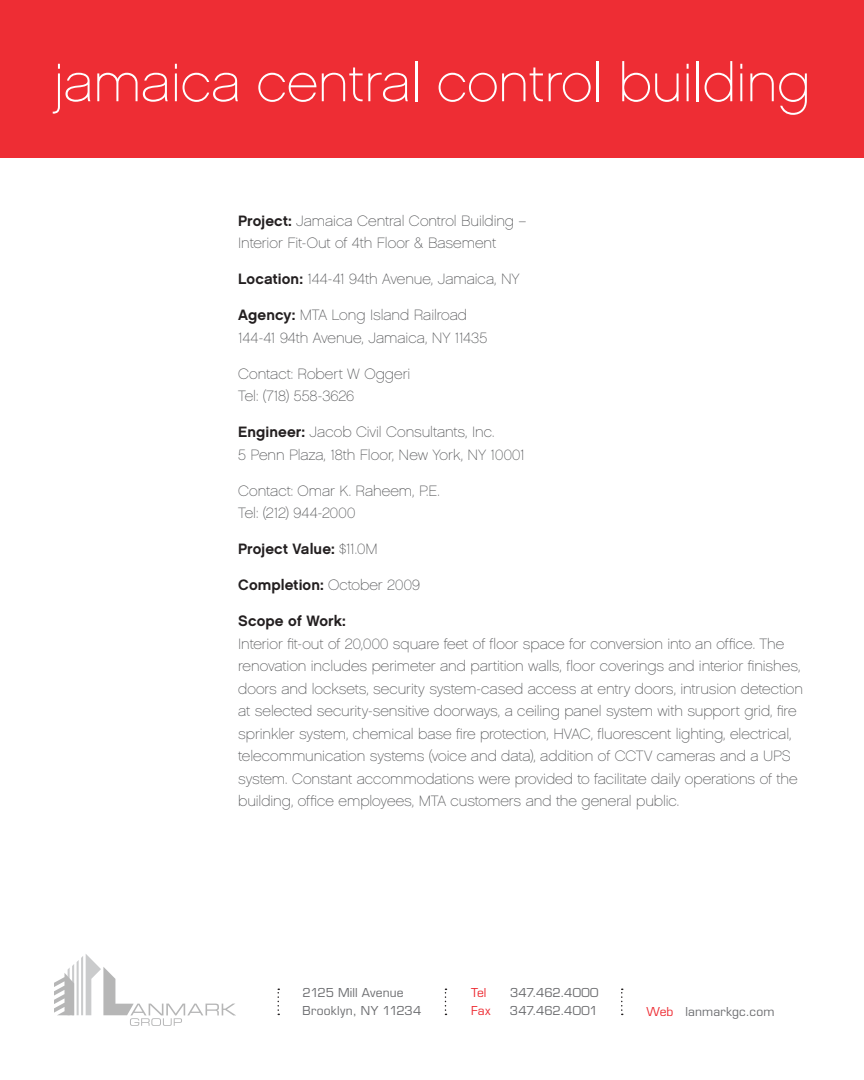
<style>
.page{position:relative;width:864px;height:1080px;background:#fff}
.page>*{position:absolute;margin:0;border:0;box-sizing:border-box;transform-origin:0 0}
.t1{font:54px "Chalet Paris Nineteen Sixty";color:#fff}
.t2{font:15px/22.5px "Chalet Paris Nineteen Sixty";letter-spacing:-.005em;color:#57585a}
.t3{font:15px "Chalet New York Nineteen Sixty";letter-spacing:.005em;color:#231f20}
.t4{font:12px/18px "Eurostile";letter-spacing:.015em;color:#6c6d70}
.t5{font:12px "Eurostile";letter-spacing:.015em;color:#ee2d34}
.s1{font-family:"Chalet New York Nineteen Sixty";color:#231f20}
.s2{font-family:"Chalet Paris Nineteen Sixty";color:#57585a}
.s3{color:#ee2d34}
</style>
<div class="page">
<svg style="left:278px;top:989px;width:1px;height:26px"></svg>
<svg style="left:445px;top:989px;width:2px;height:26px"></svg>
<svg style="left:621px;top:989px;width:2px;height:26px"></svg>
<svg style="left:54px;top:954px;width:182px;height:72px"></svg>
<div style="left:0;top:0;width:864px;height:157px;background:#ee2d34"></div>
<p class="t1" style="left:54px;top:52px;width:758px">jamaica central control building</p>
<p class="t2" style="left:238px;top:209px;width:290px"><span class="s1">Project:</span> Jamaica Central Control Building –<br>Interior Fit-Out of 4th Floor &amp; Basement</p>
<p class="t2" style="left:238px;top:268px;width:283px"><span class="s1">Location:</span> 144-41 94th Avenue, Jamaica, NY</p>
<p class="t2" style="left:238px;top:304px;width:251px"><span class="s1">Agency:</span> MTA Long Island Railroad<br>144-41 94th Avenue, Jamaica, NY 11435</p>
<p class="t2" style="left:238px;top:362px;width:174px">Contact: Robert W Oggeri<br>Tel: (718) 558-3626</p>
<p class="t2" style="left:238px;top:421px;width:288px"><span class="s1">Engineer:</span> Jacob Civil Consultants, Inc.<br>5 Penn Plaza, 18th Floor, New York, NY 10001</p>
<p class="t2" style="left:238px;top:479px;width:203px">Contact: Omar K. Raheem, P.E.<br>Tel: (212) 944-2000</p>
<p class="t3" style="left:238px;top:540px;width:141px">Project Value: <span class="s2">$11.0M</span></p>
<p class="t3" style="left:238px;top:576px;width:183px">Completion: <span class="s2">October 2009</span></p>
<p class="t2" style="left:238px;top:610px;width:566px"><span class="s1">Scope of Work:<br></span>Interior fit-out of 20,000 square feet of floor space for conversion into an office. The renovation includes perimeter and partition walls, floor coverings and interior finishes, doors and locksets, security system-cased access at entry doors, intrusion detection at selected security-sensitive doorways, a ceiling panel system with support grid, fire sprinkler system, chemical base fire protection, HVAC, fluorescent lighting, electrical, telecommunication systems (voice and data), addition of CCTV cameras and a UPS system. Constant accommodations were provided to facilitate daily operations of the building, office employees, MTA customers and the general public.</p>
<p class="t4" style="left:303px;top:984px;width:120px">2125 Mill Avenue<br>Brooklyn, NY 11234</p>
<p class="t5" style="left:471px;top:986px;width:17px">Tel</p>
<p class="t4" style="left:510px;top:984px;width:90px">347.462.4000</p>
<p class="t5" style="left:471px;top:1004px;width:21px">Fax</p>
<p class="t4" style="left:510px;top:1002px;width:89px">347.462.4001</p>
<p class="t4" style="left:646px;top:1002px;width:130px"><span class="s3">Web</span> lanmarkgc.com</p>
</div>
